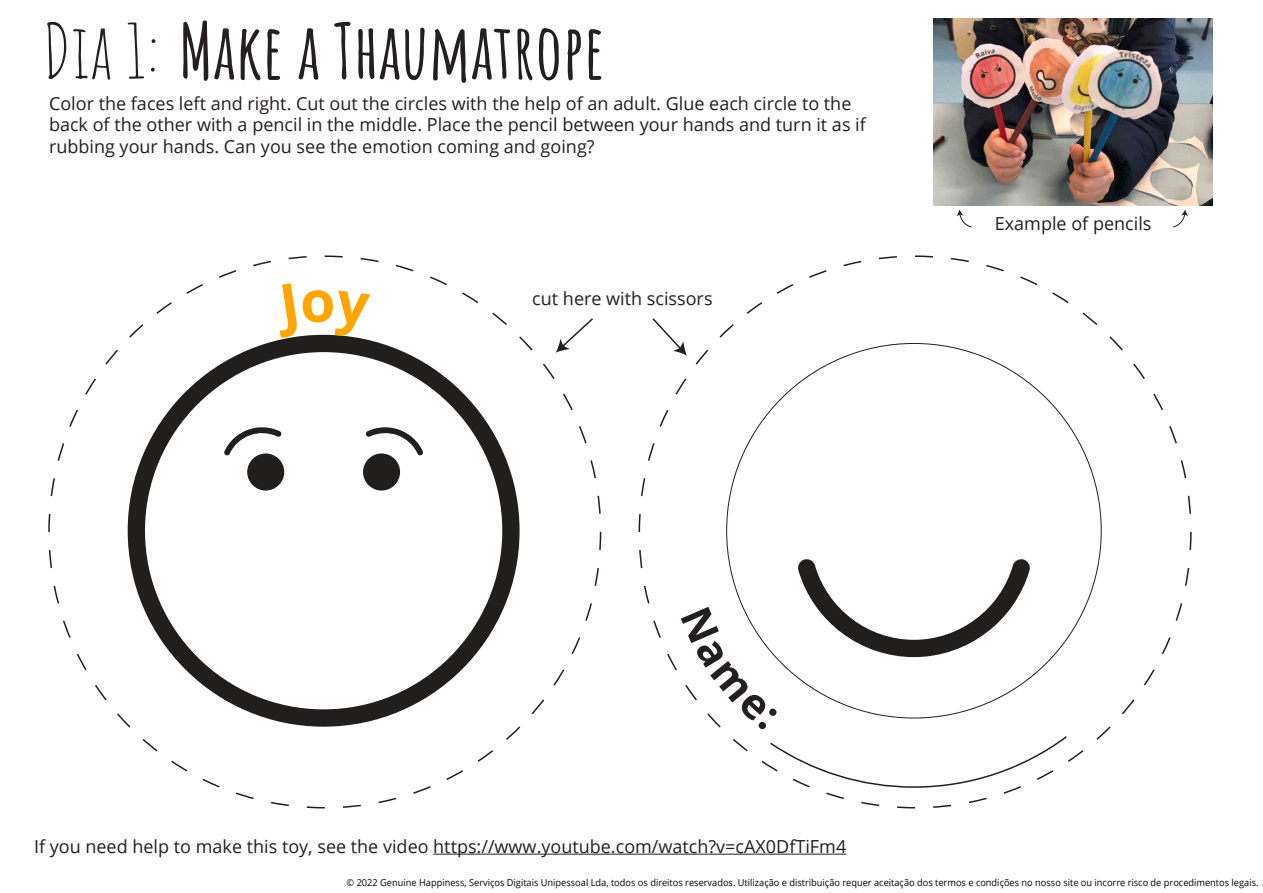
<style>
.page{position:relative;width:1263px;height:893px;background:#fff}
.page>*{position:absolute;margin:0;border:0;box-sizing:border-box;transform-origin:0 0}
.t1{font:700 75.45px "Amatic SC";color:#231f20}
.t2{font:18px/21.6px "Open Sans";color:#231f20}
.t3{font:9.6px "Open Sans";color:#050504;scale:.96 1}
.s1{font-weight:400}
</style>
<div class="page">
<hr style="left:433px;top:854px;width:413px;height:1px;background:#231f20">
<img style="left:934px;top:18px;width:278px;height:188px">
<svg style="left:128px;top:335px;width:392px;height:392px"></svg>
<div style="left:363px;top:453px;width:37px;height:38px;background:#211e1e;border-radius:50%"></div>
<div style="left:247px;top:453px;width:37px;height:38px;background:#211e1e;border-radius:50%"></div>
<svg style="left:365px;top:426px;width:58px;height:29px"></svg>
<svg style="left:224px;top:426px;width:58px;height:29px"></svg>
<svg style="left:556px;top:318px;width:37px;height:35px"></svg>
<svg style="left:652px;top:318px;width:35px;height:38px"></svg>
<svg style="left:1173px;top:209px;width:15px;height:19px"></svg>
<svg style="left:956px;top:209px;width:16px;height:19px"></svg>
<svg style="left:273px;top:334px;width:97px;height:5px"></svg>
<svg style="left:685px;top:558px;width:383px;height:230px"></svg>
<h1 class="t1" style="left:42px;top:-7px;width:564px"><span class="s1">Dia 1:</span> Make a Thaumatrope</h1>
<p class="t2" style="left:49px;top:92px;width:818px">Color the faces left and right. Cut out the circles with the help of an adult. Glue each circle to the back of the other with a pencil in the middle. Place the pencil between your hands and turn it as if rubbing your hands. Can you see the emotion coming and going?</p>
<p class="t2" style="left:532px;top:287px;width:182px">cut here with scissors</p>
<p class="t2" style="left:995px;top:212px;width:158px">Example of pencils</p>
<p class="t2" style="left:34px;top:835px;width:814px">If you need help to make this toy, see the video https://www.youtube.com/watch?v=cAX0DfTiFm4</p>
<p class="t3" style="left:347px;top:876px;width:951px">© 2022 Genuine Happiness, Serviços Digitais Unipessoal Lda, todos os direitos reservados. Utilização e distribuição requer aceitação dos termos e condições no nosso site ou incorre risco de procedimentos legais.</p>
</div>
